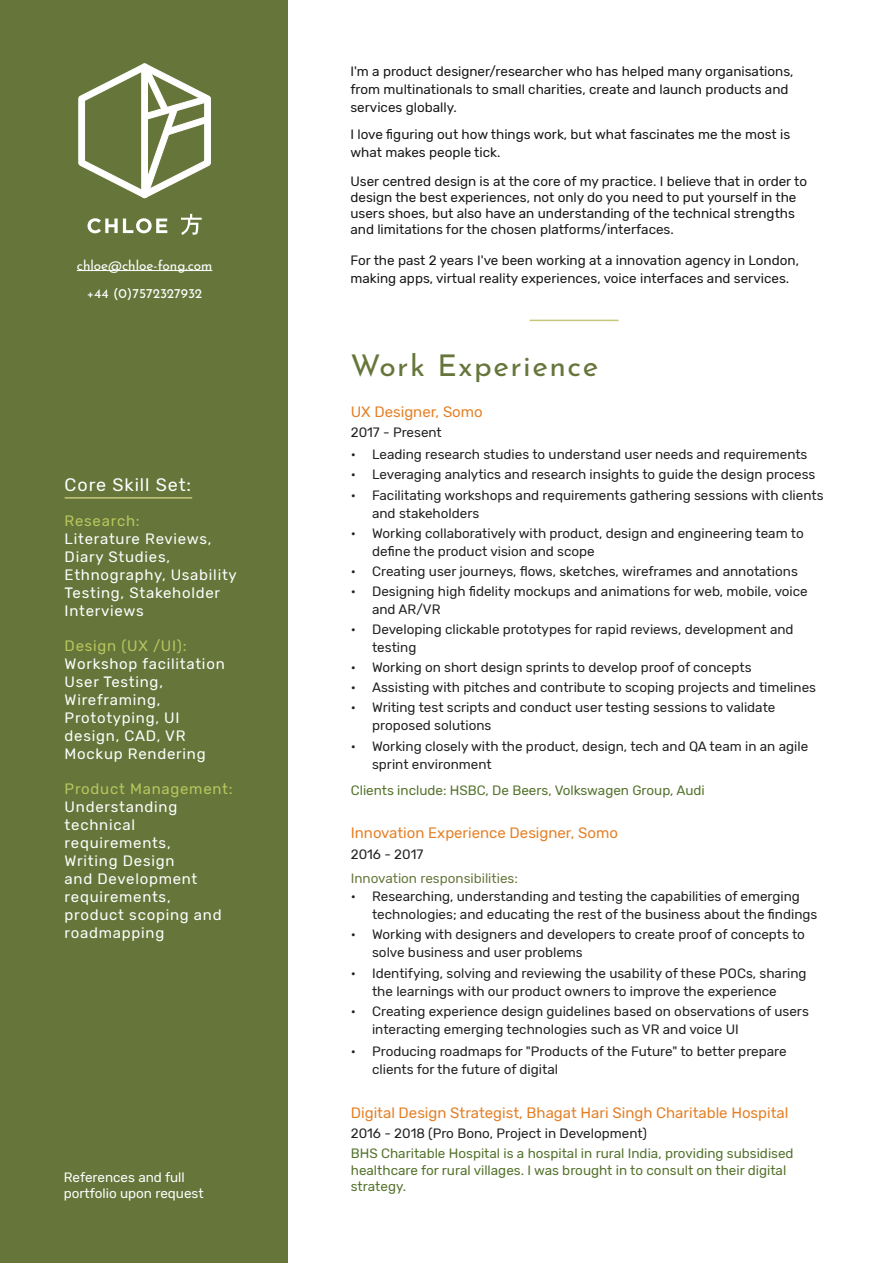
<style>
.page{position:relative;width:893px;height:1263px;background:#fff}
.page>*{position:absolute;margin:0;border:0;box-sizing:border-box;transform-origin:0 0}
.t1{font:30px "Josefin Sans";letter-spacing:.05em;color:#66763b}
.t2{font:18px "Rubik";letter-spacing:.05em;color:#fff}
.t3{font:15px/18px "Rubik";letter-spacing:.05em;color:#fff}
.t4{font:15px "Rubik";color:#e47f25}
.t5{font:15px "Rubik";letter-spacing:.05em;color:#b9c75e}
.t6{font:13.5px/18px "Rubik";color:#212121}
.t7{font:13.5px/18px "Rubik";color:#171717}
.t8{font:13.5px/16.2px "Rubik";color:#53722a}
.t9{font:13.5px/16.2px "Rubik";color:#fff}
.t10{font:13.5px/29px "Josefin Sans";color:#fff;text-align:center}
.t11{font:13.5px "Rubik";color:#66763b}
</style>
<div class="page">
<div style="left:0;top:0;width:287px;height:1263px;background:#66763b"></div>
<svg style="left:79px;top:64px;width:132px;height:134px"></svg>
<svg style="left:87px;top:218px;width:80px;height:15px"></svg>
<svg style="left:181px;top:214px;width:21px;height:21px"></svg>
<hr style="left:77px;top:270px;width:135px;height:1px;background:#fff">
<hr style="left:530px;top:320px;width:89px;height:1px;background:#c5c77a">
<hr style="left:65px;top:497px;width:127px;height:2px;background:#c5c77a">
<p class="t10" style="left:77px;top:249px;width:137px">chloe@chloe-fong.com +44 (0)7572327932</p>
<h2 class="t2" style="left:65px;top:475px;width:128px">Core Skill Set:</h2>
<p class="t5" style="left:65px;top:512px;width:77px">Research:</p>
<p class="t3" style="left:65px;top:530px;width:174px">Literature Reviews,<br>Diary Studies,<br>Ethnography, Usability<br>Testing, Stakeholder<br>Interviews</p>
<p class="t5" style="left:65px;top:637px;width:123px">Design (UX /UI):</p>
<p class="t3" style="left:65px;top:655px;width:162px">Workshop facilitation<br>User Testing,<br>Wireframing,<br>Prototyping, UI design, CAD, VR<br>Mockup Rendering</p>
<p class="t5" style="left:65px;top:780px;width:169px">Product Management:</p>
<p class="t3" style="left:65px;top:798px;width:159px">Understanding technical requirements,<br>Writing Design<br>and Development requirements, product scoping and roadmapping</p>
<p class="t9" style="left:64px;top:1170px;width:141px">References and full portfolio upon request</p>
<p class="t7" style="left:350px;top:63px;width:445px">I'm a product designer/researcher who has helped many organisations, from multinationals to small charities, create and launch products and services globally.</p>
<p class="t7" style="left:350px;top:126px;width:441px">I love figuring out how things work, but what fascinates me the most is what makes people tick.</p>
<p class="t7" style="left:350px;top:173px;width:458px;line-height:16.2px">User centred design is at the core of my practice. I believe that in order to design the best experiences, not only do you need to put yourself in the users shoes, but also have an understanding of the technical strengths and limitations for the chosen platforms/interfaces.</p>
<p class="t7" style="left:350px;top:252px;width:450px">For the past 2 years I've been working at a innovation agency in London, making apps, virtual reality experiences, voice interfaces and services.</p>
<h1 class="t1" style="left:350px;top:340px;width:249px">Work Experience</h1>
<p class="t4" style="left:351px;top:403px;width:133px">UX Designer, Somo</p>
<p class="t6" style="left:351px;top:424px;width:93px">2017 - Present</p>
<p class="t6" style="left:351px;top:446px;width:458px">• Leading research studies to understand user needs and requirements</p>
<p class="t6" style="left:351px;top:466px;width:466px">• Leveraging analytics and research insights to guide the design process</p>
<p class="t6" style="left:372px;top:486px;width:453px;text-indent:-21px">• Facilitating workshops and requirements gathering sessions with clients and stakeholders</p>
<p class="t6" style="left:372px;top:524px;width:433px;text-indent:-21px">• Working collaboratively with product, design and engineering team to define the product vision and scope</p>
<p class="t6" style="left:351px;top:562px;width:449px">• Creating user journeys, flows, sketches, wireframes and annotations</p>
<p class="t6" style="left:372px;top:583px;width:437px;text-indent:-21px">• Designing high fidelity mockups and animations for web, mobile, voice and AR/VR</p>
<p class="t6" style="left:372px;top:621px;width:423px;text-indent:-21px">• Developing clickable prototypes for rapid reviews, development and testing</p>
<p class="t6" style="left:351px;top:659px;width:402px">• Working on short design sprints to develop proof of concepts</p>
<p class="t6" style="left:351px;top:679px;width:467px">• Assisting with pitches and contribute to scoping projects and timelines</p>
<p class="t6" style="left:372px;top:699px;width:405px;text-indent:-21px">• Writing test scripts and conduct user testing sessions to validate proposed solutions</p>
<p class="t6" style="left:372px;top:737px;width:438px;text-indent:-21px">• Working closely with the product, design, tech and QA team in an agile sprint environment</p>
<p class="t8" style="left:351px;top:782px;width:355px">Clients include: HSBC, De Beers, Volkswagen Group, Audi</p>
<p class="t4" style="left:351px;top:824px;width:269px">Innovation Experience Designer, Somo</p>
<p class="t6" style="left:351px;top:845px;width:74px">2016 - 2017</p>
<p class="t11" style="left:351px;top:871px;width:169px">Innovation responsibilities:</p>
<p class="t6" style="left:372px;top:888px;width:447px;text-indent:-21px">• Researching, understanding and testing the capabilities of emerging technologies; and educating the rest of the business about the findings</p>
<p class="t6" style="left:372px;top:926px;width:434px;text-indent:-21px">• Working with designers and developers to create proof of concepts to solve business and user problems</p>
<p class="t6" style="left:372px;top:964px;width:436px;text-indent:-21px">• Identifying, solving and reviewing the usability of these POCs, sharing the learnings with our product owners to improve the experience</p>
<p class="t6" style="left:372px;top:1002px;width:438px;text-indent:-21px">• Creating experience design guidelines based on observations of users interacting emerging technologies such as VR and voice UI</p>
<p class="t6" style="left:372px;top:1043px;width:416px;text-indent:-21px">• Producing roadmaps for "Products of the Future" to better prepare clients for the future of digital</p>
<p class="t4" style="left:351px;top:1104px;width:439px">Digital Design Strategist, Bhagat Hari Singh Charitable Hospital</p>
<p class="t6" style="left:351px;top:1125px;width:298px">2016 - 2018 (Pro Bono, Project in Development)</p>
<p class="t8" style="left:351px;top:1146px;width:444px">BHS Charitable Hospital is a hospital in rural India, providing subsidised healthcare for rural villages. I was brought in to consult on their digital strategy.</p>
</div>
